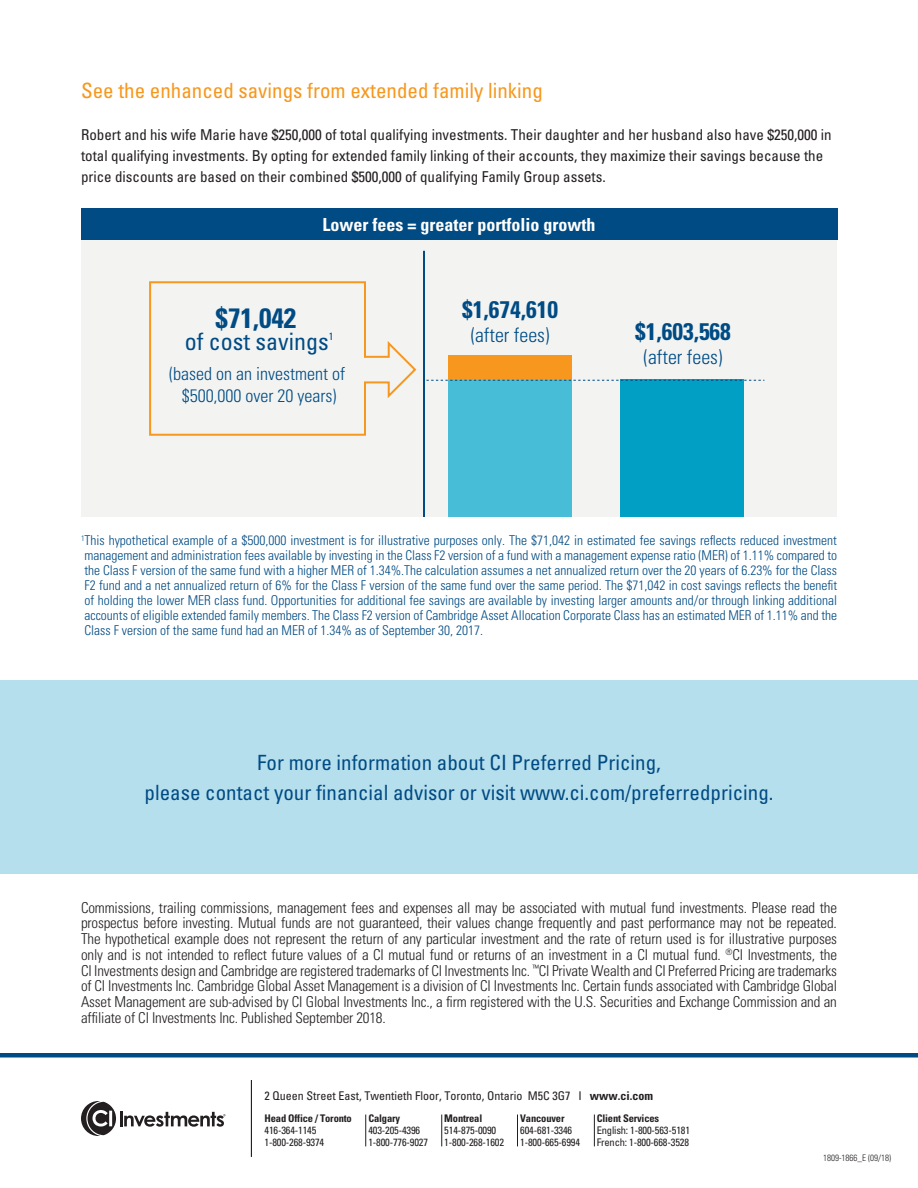
<style>
.page{position:relative;width:918px;height:1188px;background:#fff}
.page>*{position:absolute;margin:0;border:0;box-sizing:border-box;transform-origin:0 0}
.t1{font:700 condensed 28.05px "Univers";color:#004b84}
.t2{font:700 condensed 24px "Univers";color:#004b84}
.t3{font:condensed 24px "Univers";color:#004b84}
.t4{font:condensed 21px/30px "Univers";color:#004b84;text-align:center}
.t5{font:condensed 21px "Univers";color:#f7971d}
.t6{font:300 condensed 19.95px "Univers";color:#004b84}
.t7{font:300 condensed 18px/22px "Univers";color:#004b84;text-align:center}
.t8{font:700 condensed 18px "Univers";color:#fff}
.t9{font:300 condensed 15px/15.8px "Univers";letter-spacing:-.01em;color:#231f20;text-align:justify}
.t10{font:condensed 15px/21px "Univers";color:#231f20}
.t11{font:300 condensed 13.5px/15px "Univers";color:#004b84;text-align:justify}
.t12{font:condensed 12px "Univers";color:#231f20}
.t13{font:condensed 10.5px "Univers";letter-spacing:-.015em;color:#231f20}
.t14{font:700 condensed 10.5px "Univers";letter-spacing:-.015em;color:#231f20}
.t15{font:condensed 10.5px "Univers";color:#004b84}
.t16{font:300 condensed 9px "Univers";color:#231f20}
.s1{font-weight:700}
</style>
<div class="page">
<svg style="left:81px;top:1101px;width:35px;height:35px"></svg>
<hr style="left:120px;top:1111px;width:3px;height:15px;background:#231f20">
<svg style="left:124px;top:1112px;width:102px;height:15px"></svg>
<hr style="left:251px;top:1080px;width:1px;height:77px;background:#231f20">
<hr style="left:365px;top:1115px;width:1px;height:31px;background:#231f20">
<hr style="left:441px;top:1115px;width:1px;height:31px;background:#231f20">
<hr style="left:517px;top:1115px;width:1px;height:31px;background:#231f20">
<hr style="left:594px;top:1115px;width:1px;height:31px;background:#231f20">
<div style="left:0;top:1053px;width:918px;height:5px;background:#004b84"></div>
<div style="left:0;top:680px;width:918px;height:194px;background:#b6dfed"></div>
<div style="left:81px;top:208px;width:756px;height:309px;background:#f3f4f2"></div>
<hr style="left:423px;top:251px;width:2px;height:266px;background:#004b84">
<div style="left:448px;top:355px;width:124px;height:162px;background:#48bdd7"></div>
<div style="left:620px;top:380px;width:124px;height:137px;background:#009fc3"></div>
<svg style="left:149px;top:281px;width:615px;height:155px"></svg>
<div style="left:81px;top:208px;width:756px;height:31px;background:#004b84"></div>
<p class="t5" style="left:81px;top:77px;width:463px">See the enhanced savings from extended family linking</p>
<p class="t10" style="left:81px;top:124px;width:752px">Robert and his wife Marie have $250,000 of total qualifying investments. Their daughter and her husband also have $250,000 in total qualifying investments. By opting for extended family linking of their accounts, they maximize their savings because the price discounts are based on their combined $500,000 of qualifying Family Group assets.</p>
<p class="t8" style="left:323px;top:213px;width:274px">Lower fees = greater portfolio growth</p>
<p class="t1" style="left:216px;top:301px;width:82px">$71,042</p>
<p class="t3" style="left:185px;top:326px;width:145px">of cost savings</p>
<p class="t15" style="left:329px;top:330px;width:6px">1</p>
<p class="t7" style="left:169px;top:363px;width:177px">(based on an investment of $500,000 over 20 years)</p>
<p class="t2" style="left:462px;top:295px;width:97px">$1,674,610</p>
<p class="t6" style="left:471px;top:323px;width:80px">(after fees)</p>
<p class="t2" style="left:635px;top:316px;width:97px">$1,603,568</p>
<p class="t6" style="left:644px;top:345px;width:80px">(after fees)</p>
<p class="t11" style="left:81px;top:533px;width:758px"><sup>1</sup>This hypothetical example of a $500,000 investment is for illustrative purposes only. The $71,042 in estimated fee savings reflects reduced investment management and administration fees available by investing in the Class F2 version of a fund with a management expense ratio (MER) of 1.11% compared to the Class F version of the same fund with a higher MER of 1.34%.The calculation assumes a net annualized return over the 20 years of 6.23% for the Class F2 fund and a net annualized return of 6% for the Class F version of the same fund over the same period. The $71,042 in cost savings reflects the benefit of holding the lower MER class fund. Opportunities for additional fee savings are available by investing larger amounts and/or through linking additional accounts of eligible extended family members. The Class F2 version of Cambridge Asset Allocation Corporate Class has an estimated MER of 1.11% and the Class F version of the same fund had an MER of 1.34% as of September 30, 2017.</p>
<p class="t4" style="left:145px;top:748px;width:631px">For more information about CI Preferred Pricing,<br>please contact your financial advisor or visit www.ci.com/preferredpricing.</p>
<p class="t9" style="left:81px;top:900px;width:758px">Commissions, trailing commissions, management fees and expenses all may be associated with mutual fund investments. Please read the prospectus before investing. Mutual funds are not guaranteed, their values change frequently and past performance may not be repeated.<br>The hypothetical example does not represent the return of any particular investment and the rate of return used is for illustrative purposes only and is not intended to reflect future values of a CI mutual fund or returns of an investment in a CI mutual fund. <sup>®</sup>CI Investments, the CI Investments design and Cambridge are registered trademarks of CI Investments Inc. <sup>™</sup>CI Private Wealth and CI Preferred Pricing are trademarks of CI Investments Inc. Cambridge Global Asset Management is a division of CI Investments Inc. Certain funds associated with Cambridge Global Asset Management are sub-advised by CI Global Investments Inc., a firm registered with the U.S. Securities and Exchange Commission and an affiliate of CI Investments Inc. Published September 2018.</p>
<p class="t12" style="left:265px;top:1088px;width:390px">2 Queen Street East, Twentieth Floor, Toronto, Ontario M5C 3G7 I <span class="s1">www.ci.com</span></p>
<p class="t14" style="left:368px;top:1112px;width:33px">Calgary</p>
<p class="t13" style="left:368px;top:1124px;width:53px">403-205-4396</p>
<p class="t13" style="left:368px;top:1136px;width:61px">1-800-776-9027</p>
<p class="t14" style="left:597px;top:1112px;width:64px">Client Services</p>
<p class="t13" style="left:597px;top:1124px;width:95px">English: 1-800-563-5181</p>
<p class="t13" style="left:597px;top:1136px;width:94px">French: 1-800-668-3528</p>
<p class="t14" style="left:265px;top:1112px;width:89px">Head Office / Toronto</p>
<p class="t13" style="left:265px;top:1124px;width:53px">416-364-1145</p>
<p class="t13" style="left:265px;top:1136px;width:61px">1-800-268-9374</p>
<p class="t14" style="left:444px;top:1112px;width:39px">Montreal</p>
<p class="t13" style="left:444px;top:1124px;width:53px">514-875-0090</p>
<p class="t13" style="left:444px;top:1136px;width:61px">1-800-268-1602</p>
<p class="t14" style="left:520px;top:1112px;width:46px">Vancouver</p>
<p class="t13" style="left:520px;top:1124px;width:53px">604-681-3346</p>
<p class="t13" style="left:520px;top:1136px;width:61px">1-800-665-6994</p>
<p class="t16" style="left:823px;top:1152px;width:69px">1809-1866_E (09/18)</p>
</div>
